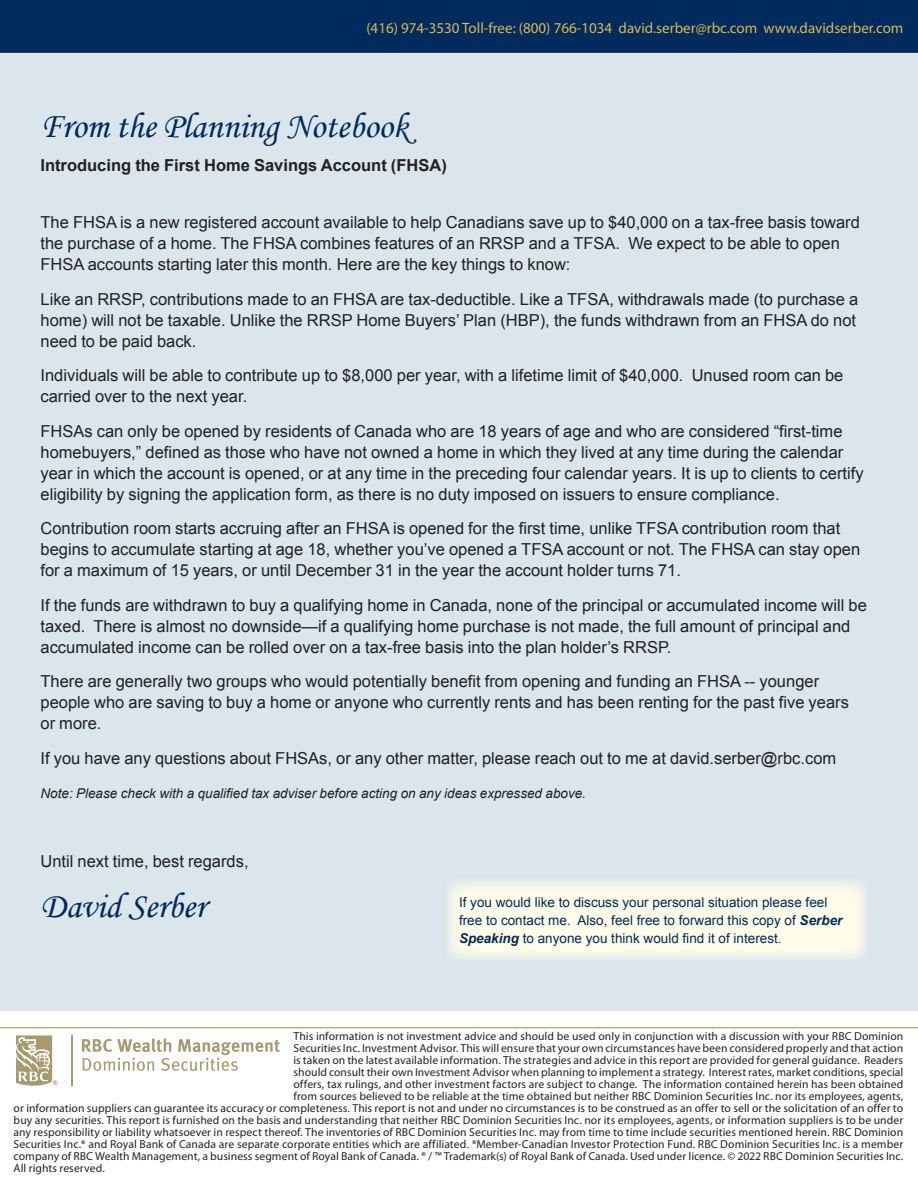
<style>
.page{position:relative;width:918px;height:1188px;background:#fff}
.page>*{position:absolute;margin:0;border:0;box-sizing:border-box;transform-origin:0 0}
.Serber_Body_Copy{font:36px "Monotype Corsiva";color:#00295c}
.Serber_Body_Copy-2{font:16.5px/21px "Arial";color:#231f20}
.Serber_Body_Copy-3{font:700 16.5px "Arial";color:#231f20}
.t1{font:15px "Myriad Pro";color:#dbb852}
.t2{font:13.5px/18px "Arial";color:#00295c}
.Serber_Body_Copy-4{font:italic 13.5px "Arial";color:#231f20}
.t3{font:11.55px "Myriad Pro";letter-spacing:.015em;color:#231f20}
.s1{font-weight:700;font-style:italic}
</style>
<div class="page">
<div style="left:0;top:0;width:918px;height:53px;background:#002b5c"></div>
<hr style="left:0;top:53px;width:918px;height:1px;background:#a78d3e">
<hr style="left:71px;top:1035px;width:1px;height:51px;background:#a8996e">
<svg style="left:82px;top:1038px;width:198px;height:33px"></svg>
<svg style="left:17px;top:1035px;width:41px;height:51px"></svg>
<div style="left:0;top:54px;width:918px;height:957px;background:#dae5ec"></div>
<hr style="left:0;top:1027px;width:918px;height:1px;background:#a78d3e">
<svg style="left:448px;top:881px;width:418px;height:78px;background:#fafae9"></svg>
<p class="t1" style="left:366px;top:19px;width:539px">(416) 974-3530 Toll-free: (800) 766-1034 david.serber@rbc.com www.davidserber.com</p>
<p class="Serber_Body_Copy" style="left:40px;top:104px;width:370px">From the Planning Notebook</p>
<p class="Serber_Body_Copy-3" style="left:40px;top:154px;width:408px">Introducing the First Home Savings Account (FHSA)</p>
<p class="Serber_Body_Copy-2" style="left:40px;top:212px;width:821px">The FHSA is a new registered account available to help Canadians save up to $40,000 on a tax-free basis toward the purchase of a home. The FHSA combines features of an RRSP and a TFSA. We expect to be able to open<br>FHSA accounts starting later this month. Here are the key things to know:</p>
<p class="Serber_Body_Copy-2" style="left:40px;top:288px;width:819px">Like an RRSP, contributions made to an FHSA are tax-deductible. Like a TFSA, withdrawals made (to purchase a home) will not be taxable. Unlike the RRSP Home Buyers’ Plan (HBP), the funds withdrawn from an FHSA do not need to be paid back.</p>
<p class="Serber_Body_Copy-2" style="left:40px;top:365px;width:804px">Individuals will be able to contribute up to $8,000 per year, with a lifetime limit of $40,000. Unused room can be carried over to the next year.</p>
<p class="Serber_Body_Copy-2" style="left:40px;top:420px;width:825px">FHSAs can only be opened by residents of Canada who are 18 years of age and who are considered “first-time homebuyers,” defined as those who have not owned a home in which they lived at any time during the calendar year in which the account is opened, or at any time in the preceding four calendar years. It is up to clients to certify eligibility by signing the application form, as there is no duty imposed on issuers to ensure compliance.</p>
<p class="Serber_Body_Copy-2" style="left:40px;top:518px;width:821px">Contribution room starts accruing after an FHSA is opened for the first time, unlike TFSA contribution room that begins to accumulate starting at age 18, whether you’ve opened a TFSA account or not. The FHSA can stay open for a maximum of 15 years, or until December 31 in the year the account holder turns 71.</p>
<p class="Serber_Body_Copy-2" style="left:40px;top:594px;width:828px">If the funds are withdrawn to buy a qualifying home in Canada, none of the principal or accumulated income will be taxed. There is almost no downside—if a qualifying home purchase is not made, the full amount of principal and accumulated income can be rolled over on a tax-free basis into the plan holder’s RRSP.</p>
<p class="Serber_Body_Copy-2" style="left:40px;top:671px;width:810px">There are generally two groups who would potentially benefit from opening and funding an FHSA -- younger people who are saving to buy a home or anyone who currently rents and has been renting for the past five years or more.</p>
<p class="Serber_Body_Copy-2" style="left:40px;top:747px;width:797px">If you have any questions about FHSAs, or any other matter, please reach out to me at david.serber@rbc.com</p>
<p class="Serber_Body_Copy-4" style="left:40px;top:785px;width:547px">Note: Please check with a qualified tax adviser before acting on any ideas expressed above.</p>
<p class="Serber_Body_Copy-2" style="left:40px;top:851px;width:210px">Until next time, best regards,</p>
<p class="Serber_Body_Copy" style="left:40px;top:884px;width:167px">David Serber</p>
<p class="t2" style="left:459px;top:893px;width:385px">If you would like to discuss your personal situation please feel free to contact me. Also, feel free to forward this copy of <span class="s1">Serber<br>Speaking</span> to anyone you think would find it of interest.</p>
<p class="t3" style="left:294px;top:1029px;width:611px">This information is not investment advice and should be used only in conjunction with a discussion with your RBC Dominion</p>
<p class="t3" style="left:294px;top:1041px;width:611px">Securities Inc. Investment Advisor. This will ensure that your own circumstances have been considered properly and that action</p>
<p class="t3" style="left:294px;top:1053px;width:611px">is taken on the latest available information. The strategies and advice in this report are provided for general guidance. Readers</p>
<p class="t3" style="left:294px;top:1065px;width:611px">should consult their own Investment Advisor when planning to implement a strategy. Interest rates, market conditions, special</p>
<p class="t3" style="left:294px;top:1077px;width:611px">offers, tax rulings, and other investment factors are subject to change. The information contained herein has been obtained</p>
<p class="t3" style="left:294px;top:1089px;width:611px">from sources believed to be reliable at the time obtained but neither RBC Dominion Securities Inc. nor its employees, agents,</p>
<p class="t3" style="left:14px;top:1101px;width:891px">or information suppliers can guarantee its accuracy or completeness. This report is not and under no circumstances is to be construed as an offer to sell or the solicitation of an offer to</p>
<p class="t3" style="left:14px;top:1113px;width:891px">buy any securities. This report is furnished on the basis and understanding that neither RBC Dominion Securities Inc. nor its employees, agents, or information suppliers is to be under</p>
<p class="t3" style="left:14px;top:1125px;width:891px">any responsibility or liability whatsoever in respect thereof. The inventories of RBC Dominion Securities Inc. may from time to time include securities mentioned herein. RBC Dominion</p>
<p class="t3" style="left:14px;top:1137px;width:891px">Securities Inc.* and Royal Bank of Canada are separate corporate entities which are affiliated. *Member-Canadian Investor Protection Fund. RBC Dominion Securities Inc. is a member</p>
<p class="t3" style="left:14px;top:1149px;width:891px">company of RBC Wealth Management, a business segment of Royal Bank of Canada. ® / ™ Trademark(s) of Royal Bank of Canada. Used under licence. © 2022 RBC Dominion Securities Inc.</p>
<p class="t3" style="left:14px;top:1161px;width:93px">All rights reserved.</p>
</div>
